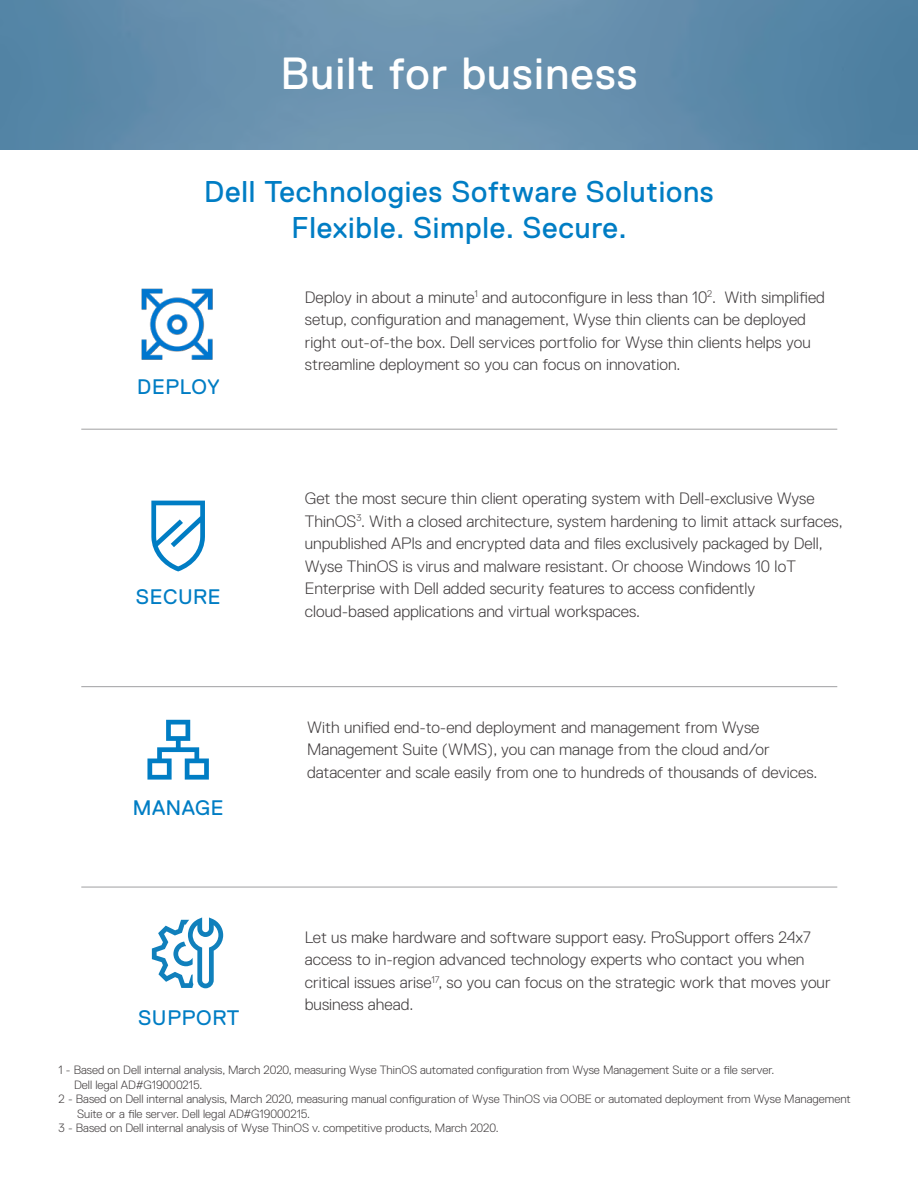
<style>
.page{position:relative;width:918px;height:1188px;background:#fff}
.page>*{position:absolute;margin:0;border:0;box-sizing:border-box;transform-origin:0 0}
.t1{font:45px "Dell Replica";letter-spacing:.025em;color:#fff}
.t2{font:30px/36px "Dell Replica";letter-spacing:.025em;color:#007dc4;text-align:center}
.t3{font:21px "Dell Replica";letter-spacing:.025em;color:#007dc4}
.t4{font:300 16.5px/22.5px "Dell Replica";color:#444041}
.t5{font:300 12px "Dell Replica";color:#444041}
</style>
<div class="page">
<img style="left:0;top:0;width:918px;height:150px">
<hr style="left:81px;top:429px;width:756px;height:1px;background:#aaaaac">
<hr style="left:81px;top:686px;width:756px;height:1px;background:#aaaaac">
<hr style="left:81px;top:887px;width:756px;height:1px;background:#aaaaac">
<svg style="left:147px;top:720px;width:62px;height:60px"></svg>
<svg style="left:151px;top:501px;width:54px;height:70px"></svg>
<img style="left:141px;top:288px;width:71px;height:71px">
<svg style="left:152px;top:917px;width:71px;height:71px"></svg>
<h1 class="t1" style="left:280px;top:49px;width:359px">Built for business</h1>
<h2 class="t2" style="left:204px;top:174px;width:511px">Dell Technologies Software Solutions<br>Flexible. Simple. Secure.</h2>
<p class="t3" style="left:137px;top:375px;width:84px">DEPLOY</p>
<p class="t3" style="left:136px;top:585px;width:86px">SECURE</p>
<p class="t3" style="left:133px;top:796px;width:92px">MANAGE</p>
<p class="t3" style="left:138px;top:1006px;width:103px">SUPPORT</p>
<p class="t4" style="left:305px;top:286px;width:522px">Deploy in about a minute<sup>1</sup> and autoconfigure in less than 10<sup>2</sup>. With simplified setup, configuration and management, Wyse thin clients can be deployed right out-of-the box. Dell services portfolio for Wyse thin clients helps you streamline deployment so you can focus on innovation.</p>
<p class="t4" style="left:305px;top:487px;width:539px">Get the most secure thin client operating system with Dell-exclusive Wyse ThinOS<sup>3</sup>. With a closed architecture, system hardening to limit attack surfaces, unpublished APIs and encrypted data and files exclusively packaged by Dell, Wyse ThinOS is virus and malware resistant. Or choose Windows 10 IoT Enterprise with Dell added security features to access confidently cloud-based applications and virtual workspaces.</p>
<p class="t4" style="left:307px;top:716px;width:512px">With unified end-to-end deployment and management from Wyse<br>Management Suite (WMS), you can manage from the cloud and/or datacenter and scale easily from one to hundreds of thousands of devices.</p>
<p class="t4" style="left:305px;top:926px;width:527px">Let us make hardware and software support easy. ProSupport offers 24x7 access to in-region advanced technology experts who contact you when critical issues arise<sup>17</sup>, so you can focus on the strategic work that moves your business ahead.</p>
<p class="t5" style="left:59px;top:1064px;width:717px">1 - Based on Dell internal analysis, March 2020, measuring Wyse ThinOS automated configuration from Wyse Management Suite or a file server.</p>
<p class="t5" style="left:74px;top:1078px;width:130px">Dell legal AD#G19000215.</p>
<p class="t5" style="left:59px;top:1092px;width:794px">2 - Based on Dell internal analysis, March 2020, measuring manual configuration of Wyse ThinOS via OOBE or automated deployment from Wyse Management</p>
<p class="t5" style="left:77px;top:1107px;width:235px">Suite or a file server. Dell legal AD#G19000215.</p>
<p class="t5" style="left:59px;top:1121px;width:442px">3 - Based on Dell internal analysis of Wyse ThinOS v. competitive products, March 2020.</p>
</div>
